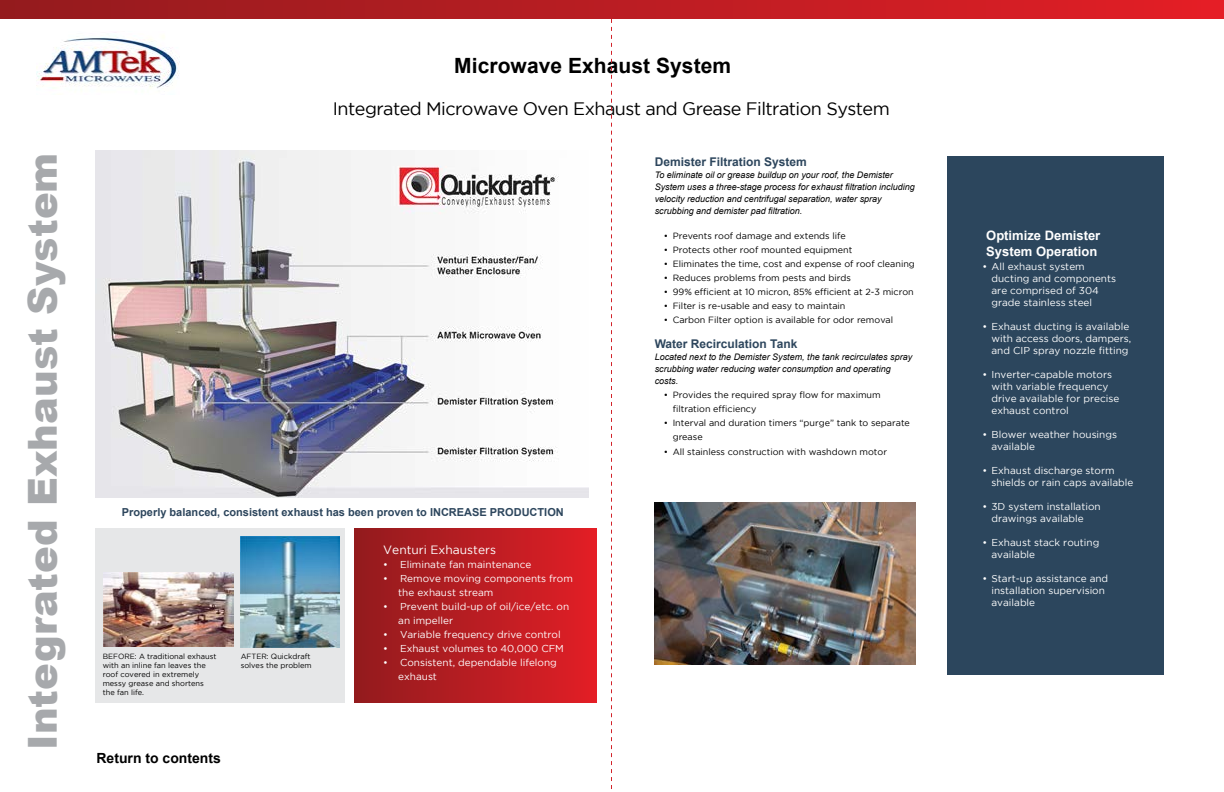
<style>
.page{position:relative;width:1224px;height:792px;background:#fff}
.page>*{position:absolute;margin:0;border:0;box-sizing:border-box;transform-origin:0 0}
.t1{font:900 40px "Arial";color:#a7a9ac}
.t2{font:700 21px "Arial";letter-spacing:.005em;color:#000}
.t3{font:18px "Gotham";letter-spacing:-.03em;color:#000}
.t4{font:700 14px "Arial";color:#000}
.t5{font:700 13px/15.6px "Arial";color:#fff}
.t6{font:700 12px "Arial";color:#2d465d}
.t7{font:12px "Gotham";color:#fff}
.t8{font:700 11px "Arial";color:#2d465d}
.t9{font:10px/12px "Gotham";color:#fff}
.t10{font:9px/14px "Gotham";color:#000}
.t11{font:italic 9px/12px "Arial";color:#000}
.t12{font:7.5px/9px "Gotham";color:#000}
</style>
<div class="page">
<div style="left:947px;top:156px;width:216px;height:519px;background:#2c465d"></div>
<img style="left:655px;top:503px;width:261px;height:162px">
<div style="left:95px;top:528px;width:249px;height:175px;background:#e6e7e8"></div>
<div style="left:355px;top:528px;width:241px;height:175px;background:linear-gradient(to right,#921b1e,#e11f26)"></div>
<img style="left:95px;top:151px;width:493px;height:347px">
<img style="left:104px;top:572px;width:129px;height:75px">
<img style="left:241px;top:536px;width:98px;height:111px">
<img style="left:37px;top:35px;width:142px;height:54px">
<svg style="left:611px;top:19px;width:1px;height:770px"></svg>
<div style="left:0;top:0;width:1224px;height:19px;background:linear-gradient(to right,#931b1e,#e31f26)"></div>
<h1 class="t1" style="left:13px;top:750px;width:599px;rotate:-90deg">Integrated Exhaust System</h1>
<h2 class="t2" style="left:454px;top:51px;width:278px">Microwave Exhaust System</h2>
<h3 class="t3" style="left:333px;top:99px;width:558px">Integrated Microwave Oven Exhaust and Grease Filtration System</h3>
<p class="t8" style="left:122px;top:505px;width:443px">Properly balanced, consistent exhaust has been proven to INCREASE PRODUCTION</p>
<p class="t12" style="left:103px;top:652px;width:115px">BEFORE: A traditional exhaust with an inline fan leaves the roof covered in extremely messy grease and shortens the fan life.</p>
<p class="t12" style="left:241px;top:652px;width:73px">AFTER: Quickdraft solves the problem</p>
<h3 class="t4" style="left:96px;top:748px;width:126px">Return to contents</h3>
<p class="t7" style="left:383px;top:543px;width:114px">Venturi Exhausters</p>
<p class="t9" style="left:383px;top:558px;width:150px">• Eliminate fan maintenance</p>
<p class="t9" style="left:398px;top:571px;width:176px;line-height:14px;text-indent:-15px">• Remove moving components from the exhaust stream</p>
<p class="t9" style="left:398px;top:599px;width:173px;line-height:14px;text-indent:-15px">• Prevent build-up of oil/ice/etc. on an impeller</p>
<p class="t9" style="left:383px;top:628px;width:179px">• Variable frequency drive control</p>
<p class="t9" style="left:383px;top:642px;width:182px">• Exhaust volumes to 40,000 CFM</p>
<p class="t9" style="left:398px;top:655px;width:160px;line-height:14.4px;text-indent:-15px">• Consistent, dependable lifelong exhaust</p>
<p class="t6" style="left:655px;top:154px;width:154px">Demister Filtration System</p>
<p class="t11" style="left:655px;top:169px;width:262px">To eliminate oil or grease buildup on your roof, the Demister System uses a three-stage process for exhaust filtration including velocity reduction and centrifugal separation, water spray scrubbing and demister pad filtration.</p>
<p class="t10" style="left:664px;top:229px;width:184px">• Prevents roof damage and extends life</p>
<p class="t10" style="left:664px;top:243px;width:190px">• Protects other roof mounted equipment</p>
<p class="t10" style="left:664px;top:257px;width:253px">• Eliminates the time, cost and expense of roof cleaning</p>
<p class="t10" style="left:664px;top:271px;width:189px">• Reduces problems from pests and birds</p>
<p class="t10" style="left:664px;top:285px;width:252px">• 99% efficient at 10 micron, 85% efficient at 2-3 micron</p>
<p class="t10" style="left:664px;top:299px;width:183px">• Filter is re-usable and easy to maintain</p>
<p class="t10" style="left:664px;top:313px;width:231px">• Carbon Filter option is available for odor removal</p>
<p class="t6" style="left:655px;top:336px;width:144px">Water Recirculation Tank</p>
<p class="t11" style="left:655px;top:351px;width:259px">Located next to the Demister System, the tank recirculates spray scrubbing water reducing water consumption and operating costs.</p>
<p class="t10" style="left:673px;top:388px;width:210px;text-indent:-9px">• Provides the required spray flow for maximum filtration efficiency</p>
<p class="t10" style="left:673px;top:416px;width:239px;text-indent:-9px">• Interval and duration timers “purge” tank to separate grease</p>
<p class="t10" style="left:664px;top:444px;width:225px">• All stainless construction with washdown motor</p>
<h3 class="t5" style="left:986px;top:228px;width:116px">Optimize Demister<br>System Operation</h3>
<p class="t9" style="left:992px;top:260px;width:126px;text-indent:-9px">• All exhaust system ducting and components are comprised of 304 grade stainless steel</p>
<p class="t9" style="left:992px;top:320px;width:141px;text-indent:-9px">• Exhaust ducting is available with access doors, dampers, and CIP spray nozzle fitting</p>
<p class="t9" style="left:992px;top:368px;width:129px;text-indent:-9px">• Inverter-capable motors with variable frequency drive available for precise exhaust control</p>
<p class="t9" style="left:992px;top:428px;width:127px;text-indent:-9px">• Blower weather housings available</p>
<p class="t9" style="left:992px;top:464px;width:143px;text-indent:-9px">• Exhaust discharge storm shields or rain caps available</p>
<p class="t9" style="left:992px;top:500px;width:111px;text-indent:-9px">• 3D system installation drawings available</p>
<p class="t9" style="left:992px;top:536px;width:109px;text-indent:-9px">• Exhaust stack routing available</p>
<p class="t9" style="left:992px;top:572px;width:118px;text-indent:-9px">• Start-up assistance and installation supervision available</p>
</div>
